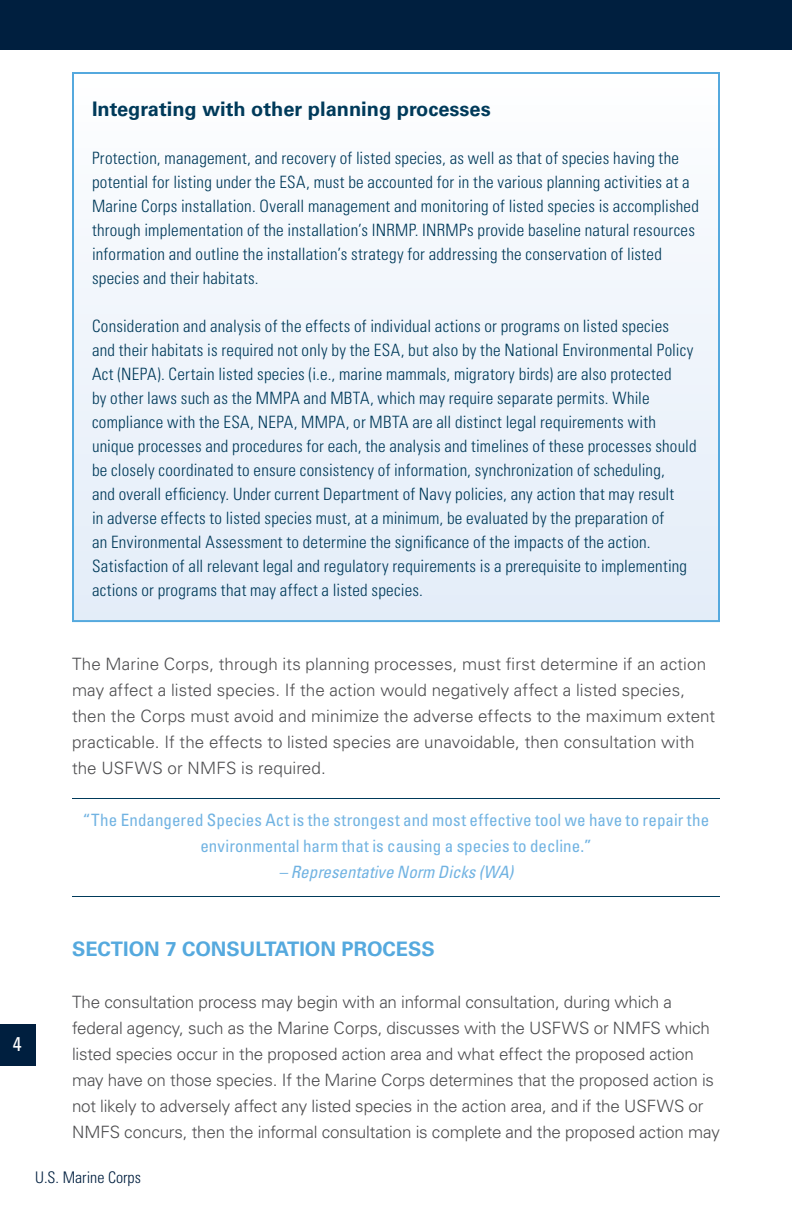
<style>
.page{position:relative;width:792px;height:1224px;background:#fff}
.page>*{position:absolute;margin:0;border:0;box-sizing:border-box;transform-origin:0 0}
.t1{font:700 20px "Univers LT Std";color:#003a5a}
.t2{font:700 20px "Univers LT Std";color:#55a9de}
.t3{font:condensed 20px "Univers LT Std";color:#fff}
.t4{font:300 condensed 17px/24px "Univers LT Std";letter-spacing:.015em;color:#003a5a}
.t5{font:300 17px/26px "Univers LT Std";letter-spacing:-.005em;color:#4d4d4f}
.t6{font:condensed 17px/26px "Univers LT Std";letter-spacing:.005em;color:#71b3e2;text-align:center}
.t7{font:italic condensed 17px "Univers LT Std";color:#71b3e2}
.t8{font:300 condensed 16px "Univers LT Std";color:#001f3f}
</style>
<div class="page">
<div style="left:0;top:1025px;width:35px;height:41px;background:#001f3f"></div>
<div style="left:0;top:0;width:792px;height:50px;background:#001f3f"></div>
<hr style="left:72px;top:798px;width:648px;height:1px;background:#003a5a">
<hr style="left:72px;top:896px;width:648px;height:1px;background:#003a5a">
<div style="left:73px;top:73px;width:646px;height:548px;background:linear-gradient(to bottom,#fdfeff,#e3ecf8)"></div>
<div style="left:72px;top:72px;width:648px;height:550px;border:2px solid #55a9de"></div>
<p class="t1" style="left:92px;top:97px;width:400px">Integrating with other planning processes</p>
<p class="t4" style="left:92px;top:146px;width:609px">Protection, management, and recovery of listed species, as well as that of species having the potential for listing under the ESA, must be accounted for in the various planning activities at a Marine Corps installation. Overall management and monitoring of listed species is accomplished through implementation of the installation’s INRMP. INRMPs provide baseline natural resources information and outline the installation’s strategy for addressing the conservation of listed species and their habitats.</p>
<p class="t4" style="left:92px;top:314px;width:606px">Consideration and analysis of the effects of individual actions or programs on listed species<br>and their habitats is required not only by the ESA, but also by the National Environmental Policy Act (NEPA). Certain listed species (i.e., marine mammals, migratory birds) are also protected<br>by other laws such as the MMPA and MBTA, which may require separate permits. While compliance with the ESA, NEPA, MMPA, or MBTA are all distinct legal requirements with unique processes and procedures for each, the analysis and timelines of these processes should be closely coordinated to ensure consistency of information, synchronization of scheduling,<br>and overall efficiency. Under current Department of Navy policies, any action that may result<br>in adverse effects to listed species must, at a minimum, be evaluated by the preparation of<br>an Environmental Assessment to determine the significance of the impacts of the action.<br>Satisfaction of all relevant legal and regulatory requirements is a prerequisite to implementing actions or programs that may affect a listed species.</p>
<p class="t5" style="left:72px;top:651px;width:645px">The Marine Corps, through its planning processes, must first determine if an action may affect a listed species. If the action would negatively affect a listed species, then the Corps must avoid and minimize the adverse effects to the maximum extent practicable. If the effects to listed species are unavoidable, then consultation with the USFWS or NMFS is required.</p>
<p class="t6" style="left:83px;top:807px;width:628px">“The Endangered Species Act is the strongest and most effective tool we have to repair the environmental harm that is causing a species to decline.”</p>
<p class="t7" style="left:279px;top:861px;width:236px">– Representative Norm Dicks (WA)</p>
<p class="t3" style="left:13px;top:1031px;width:10px">4</p>
<p class="t2" style="left:72px;top:937px;width:350px">SECTION 7 CONS ULTATION PROCESS</p>
<p class="t5" style="left:72px;top:989px;width:649px">The consultation process may begin with an informal consultation, during which a federal agency, such as the Marine Corps, discusses with the USFWS or NMFS which listed species occur in the proposed action area and what effect the proposed action may have on those species. If the Marine Corps determines that the proposed action is not likely to adversely affect any listed species in the action area, and if the USFWS or NMFS concurs, then the informal consultation is complete and the proposed action may</p>
<p class="t8" style="left:35px;top:1168px;width:107px">U.S. Marine Corps</p>
</div>
